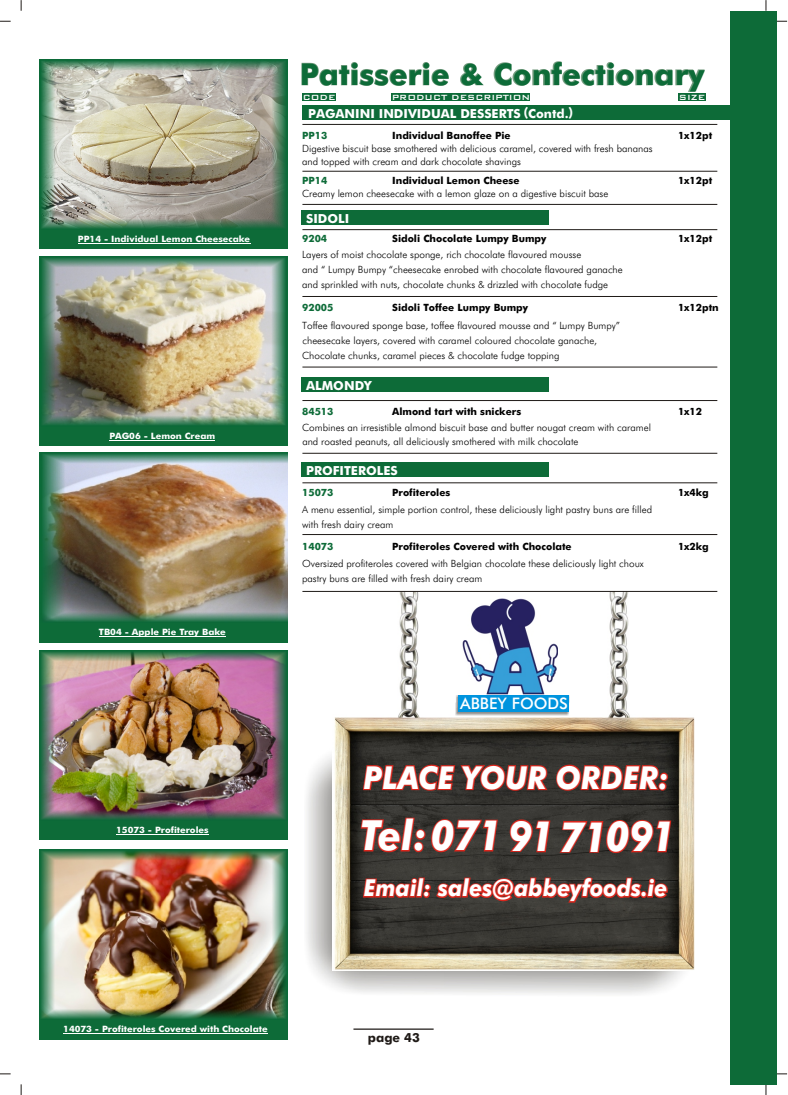
<style>
.page{position:relative;width:788px;height:1095px;background:#fff}
.page>*{position:absolute;margin:0;border:0;box-sizing:border-box;transform-origin:0 0}
.t1{font:italic 700 41.5px "Futura Md BT";color:#fff;scale:.93 1}
.t2{font:italic 700 31.62px "Futura Md BT";color:#fff;scale:.93 1}
.t3{font:700 30px "Futura Md BT";letter-spacing:.01em;color:#0d6b38}
.t4{font:italic 700 23.38px "Futura Md BT";color:#fff;scale:.93 1}
.t5{font:15.88px "Futura Md BT";color:#fff}
.t6{font:700 12.5px "Futura Md BT";color:#fff}
.t7{font:700 12.5px "Futura Md BT";color:#1f1a17}
.t8{font:10px/15px "Futura Lt BT";color:#000}
.t9{font:700 10px "Futura Md BT";color:#000}
.t10{font:700 10px "Futura Md BT";color:#0d6b38}
.t11{font:10px "Bank Gothic Md BT";color:#fff}
.t12{font:700 8.75px "Futura Md BT";color:#fff;scale:1.06 1}
</style>
<div class="page">
<hr style="left:353px;top:1029px;width:80px;height:1px;background:#1f1a17">
<div style="left:39px;top:427px;width:248px;height:19px;background:#0d6b38"></div>
<div style="left:39px;top:230px;width:248px;height:19px;background:#0d6b38"></div>
<div style="left:39px;top:623px;width:248px;height:19px;background:#0d6b38"></div>
<hr style="left:99px;top:636px;width:127px;height:1px;background:#fff">
<hr style="left:78px;top:243px;width:172px;height:1px;background:#fff">
<hr style="left:110px;top:440px;width:105px;height:1px;background:#fff">
<div style="left:302px;top:106px;width:428px;height:14px;background:#0d6b38"></div>
<div style="left:730px;top:11px;width:46px;height:1073px;background:#0d6b38"></div>
<svg style="left:301px;top:61px;width:404px;height:31px"></svg>
<hr style="left:302px;top:124px;width:415px;height:1px;background:#1f1a17">
<div style="left:302px;top:211px;width:247px;height:14px;background:#0d6b38"></div>
<hr style="left:302px;top:171px;width:415px;height:1px;background:#1f1a17">
<hr style="left:302px;top:204px;width:415px;height:1px;background:#1f1a17">
<hr style="left:302px;top:229px;width:415px;height:1px;background:#1f1a17">
<hr style="left:302px;top:296px;width:415px;height:1px;background:#1f1a17">
<hr style="left:302px;top:367px;width:415px;height:1px;background:#1f1a17">
<hr style="left:302px;top:453px;width:415px;height:1px;background:#1f1a17">
<hr style="left:302px;top:400px;width:415px;height:1px;background:#1f1a17">
<div style="left:302px;top:378px;width:247px;height:14px;background:#0d6b38"></div>
<div style="left:302px;top:463px;width:247px;height:14px;background:#0d6b38"></div>
<hr style="left:302px;top:483px;width:415px;height:1px;background:#1f1a17">
<hr style="left:302px;top:534px;width:415px;height:1px;background:#1f1a17">
<div style="left:39px;top:820px;width:248px;height:20px;background:#0d6b38"></div>
<hr style="left:116px;top:834px;width:93px;height:1px;background:#fff">
<div style="left:39px;top:1020px;width:248px;height:19px;background:#0d6b38"></div>
<hr style="left:63px;top:1033px;width:205px;height:1px;background:#fff">
<img style="left:39px;top:60px;width:248px;height:170px">
<img style="left:39px;top:256px;width:248px;height:171px">
<img style="left:39px;top:453px;width:248px;height:170px">
<div style="left:302px;top:93px;width:34px;height:8px;background:#0d6b38"></div>
<div style="left:678px;top:93px;width:27px;height:8px;background:#0d6b38"></div>
<div style="left:391px;top:93px;width:139px;height:8px;background:#0d6b38"></div>
<img style="left:39px;top:650px;width:248px;height:170px">
<img style="left:39px;top:850px;width:248px;height:170px">
<img style="left:334px;top:592px;width:361px;height:378px">
<svg style="left:363px;top:877px;width:304px;height:26px;background:#8d2e27"></svg>
<svg style="left:360px;top:818px;width:311px;height:35px;background:#8c2e27"></svg>
<svg style="left:363px;top:765px;width:305px;height:26px;background:#a32a22"></svg>
<img style="left:462px;top:598px;width:95px;height:96px">
<img style="left:456px;top:696px;width:113px;height:19px">
<div style="left:458px;top:695px;width:110px;height:17px;background:#0094de"></div>
<hr style="left:302px;top:591px;width:415px;height:1px;background:#1f1a17">
<p class="t12" style="left:78px;top:235px;width:164px">PP14 - Individual Lemon Cheesecake</p>
<p class="t12" style="left:110px;top:432px;width:101px">PAG06 - Lemon Cream</p>
<p class="t12" style="left:99px;top:629px;width:121px">TB04 - Apple Pie Tray Bake</p>
<p class="t12" style="left:116px;top:827px;width:89px">15073 - Profiteroles</p>
<h3 class="t3" style="left:300px;top:62px;width:406px">Patisserie &amp; Confectionary</h3>
<p class="t6" style="left:308px;top:108px;width:262px">PAGANINI INDIVIDUAL DESSERTS (Contd.</p>
<p class="t6" style="left:568px;top:107px;width:6px">)</p>
<p class="t10" style="left:302px;top:131px;width:27px">PP13</p>
<p class="t10" style="left:302px;top:177px;width:27px">PP14</p>
<p class="t11" style="left:303px;top:92px;width:34px">CODE</p>
<p class="t11" style="left:392px;top:92px;width:140px">PRODUCT DESCRIPTION</p>
<p class="t11" style="left:678px;top:92px;width:28px">SIZE</p>
<p class="t9" style="left:392px;top:131px;width:120px">Individual Banoffee Pie</p>
<p class="t9" style="left:678px;top:131px;width:36px">1x12pt</p>
<p class="t8" style="left:302px;top:144px;width:352px;line-height:12.5px">Digestive biscuit base smothered with delicious caramel, covered with fresh bananas and topped with cream and dark chocolate shavings</p>
<p class="t9" style="left:392px;top:177px;width:129px">Individual Lemon Cheese</p>
<p class="t9" style="left:678px;top:177px;width:36px">1x12pt</p>
<p class="t8" style="left:302px;top:187px;width:307px">Creamy lemon cheesecake with a lemon glaze on a digestive biscuit base</p>
<p class="t9" style="left:392px;top:235px;width:156px">Sidoli Chocolate Lumpy Bumpy</p>
<p class="t9" style="left:678px;top:235px;width:36px">1x12pt</p>
<p class="t8" style="left:302px;top:248px;width:322px">Layers of moist chocolate sponge, rich chocolate flavoured mousse<br>and “ Lumpy Bumpy “cheesecake enrobed with chocolate flavoured ganache and sprinkled with nuts, chocolate chunks &amp; drizzled with chocolate fudge</p>
<p class="t9" style="left:392px;top:304px;width:137px">Sidoli Toffee Lumpy Bumpy</p>
<p class="t9" style="left:678px;top:304px;width:42px">1x12ptn</p>
<p class="t8" style="left:302px;top:318px;width:319px">Toffee flavoured sponge base, toffee flavoured mousse and “ Lumpy Bumpy” cheesecake layers, covered with caramel coloured chocolate ganache,<br>Chocolate chunks, caramel pieces &amp; chocolate fudge topping</p>
<p class="t6" style="left:306px;top:213px;width:45px">SIDOLI</p>
<p class="t10" style="left:302px;top:235px;width:27px">9204</p>
<p class="t10" style="left:302px;top:304px;width:33px">92005</p>
<p class="t6" style="left:306px;top:381px;width:67px">ALMONDY</p>
<p class="t9" style="left:392px;top:407px;width:130px">Almond tart with snickers</p>
<p class="t9" style="left:678px;top:407px;width:26px">1x12</p>
<p class="t8" style="left:302px;top:421px;width:350px;line-height:14px">Combines an irresistible almond biscuit base and butter nougat cream with caramel and roasted peanuts, all deliciously smothered with milk chocolate</p>
<p class="t10" style="left:302px;top:407px;width:33px">84513</p>
<p class="t6" style="left:306px;top:466px;width:93px">PROFITEROLES</p>
<p class="t9" style="left:392px;top:488px;width:60px">Profiteroles</p>
<p class="t9" style="left:678px;top:488px;width:32px">1x4kg</p>
<p class="t8" style="left:302px;top:503px;width:351px;line-height:14.5px">A menu essential, simple portion control, these deliciously light pastry buns are filled with fresh dairy cream</p>
<p class="t9" style="left:392px;top:543px;width:181px">Profiteroles Covered with Chocolate</p>
<p class="t9" style="left:678px;top:543px;width:32px">1x2kg</p>
<p class="t8" style="left:302px;top:557px;width:343px">Oversized profiteroles covered with Belgian chocolate these deliciously light choux pastry buns are filled with fresh dairy cream</p>
<p class="t10" style="left:302px;top:488px;width:33px">15073</p>
<p class="t10" style="left:302px;top:543px;width:33px">14073</p>
<h3 class="t5" style="left:460px;top:697px;width:109px">ABBEY FOODS</h3>
<h2 class="t2" style="left:363px;top:765px;width:330px">PLACE YOUR ORDER:</h2>
<h1 class="t1" style="left:360px;top:819px;width:340px">Tel:071 9171091</h1>
<h3 class="t4" style="left:364px;top:879px;width:328px">Email: sales@abbeyfoods.ie</h3>
<p class="t12" style="left:63px;top:1026px;width:194px">14073 - Profiteroles Covered with Chocolate</p>
<p class="t7" style="left:368px;top:1032px;width:53px">page 43</p>
</div>
